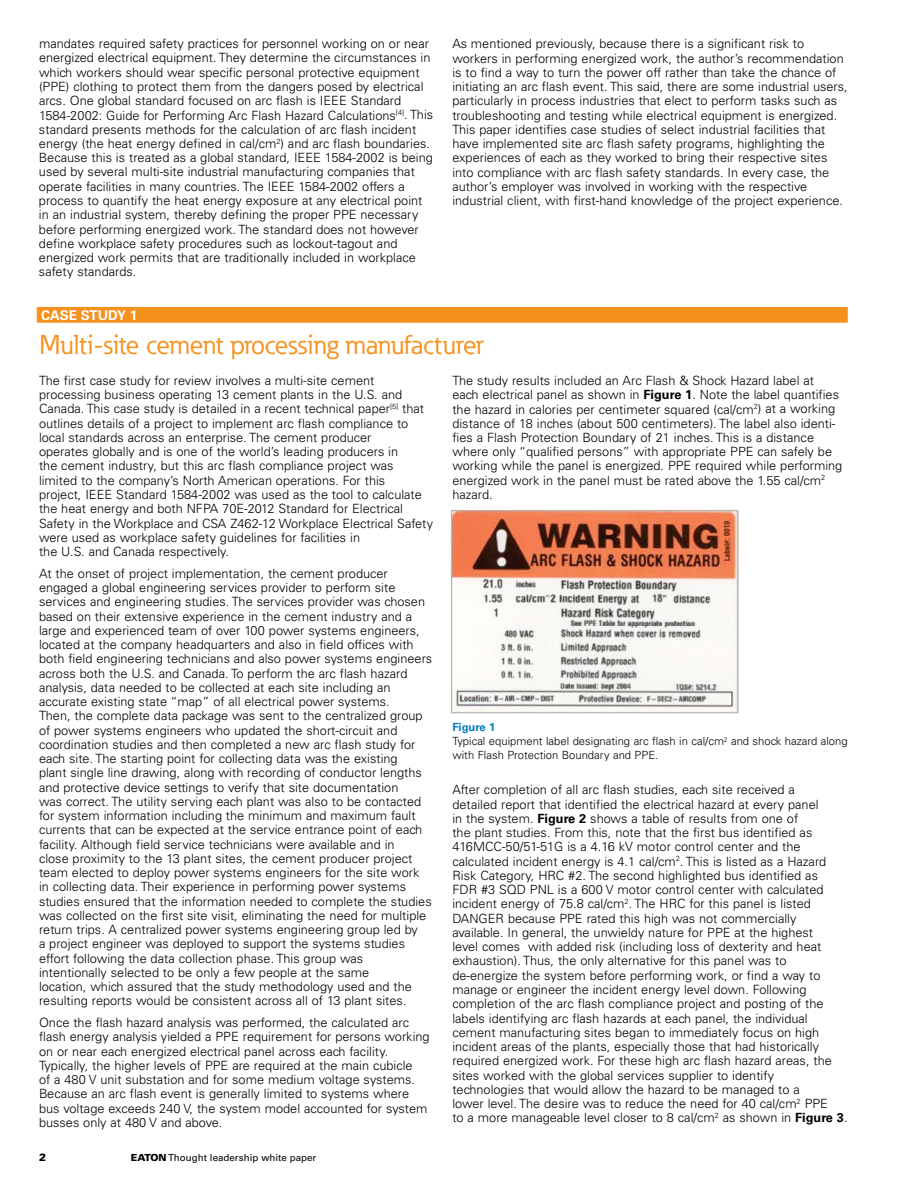
<style>
.page{position:relative;width:918px;height:1188px;background:#fff}
.page>*{position:absolute;margin:0;border:0;box-sizing:border-box;transform-origin:0 0}
.t1{font:27px "Eaton";letter-spacing:-.01em;color:#f7911d}
.t2{font:700 13.5px "Univers LT Std";color:#fff}
.t3{font:300 12.75px/14.2px "Univers LT Std";color:#000}
.t4{font:300 11.25px/13.8px "Univers LT Std";color:#000}
.t5{font:900 10.5px "Univers LT Std";color:#000}
.t6{font:9.75px "Univers LT Std";color:#000}
.s1{font-weight:700}
.s2{font-weight:700;color:#007ac2}
.s3{font-weight:900}
</style>
<div class="page">
<div style="left:37px;top:307px;width:811px;height:16px;background:#f7911d"></div>
<img style="left:450px;top:509px;width:289px;height:204px">
<p class="t3" style="left:39px;top:37px;width:396px">mandates required safety practices for personnel working on or near energized electrical equipment. They determine the circumstances in which workers should wear specific personal protective equipment (PPE) clothing to protect them from the dangers posed by electrical arcs. One global standard focused on arc flash is IEEE Standard 1584-2002: Guide for Performing Arc Flash Hazard Calculations<sup>[4]</sup>. This standard presents methods for the calculation of arc flash incident energy (the heat energy defined in cal/cm<sup>2</sup>) and arc flash boundaries.<br>Because this is treated as a global standard, IEEE 1584-2002 is being used by several multi-site industrial manufacturing companies that operate facilities in many countries. The IEEE 1584-2002 offers a process to quantify the heat energy exposure at any electrical point in an industrial system, thereby defining the proper PPE necessary before performing energized work. The standard does not however define workplace safety procedures such as lockout-tagout and energized work permits that are traditionally included in workplace safety standards.</p>
<p class="t3" style="left:452px;top:37px;width:397px">As mentioned previously, because there is a significant risk to workers in performing energized work, the author’s recommendation is to find a way to turn the power off rather than take the chance of initiating an arc flash event. This said, there are some industrial users, particularly in process industries that elect to perform tasks such as troubleshooting and testing while electrical equipment is energized.<br>This paper identifies case studies of select industrial facilities that have implemented site arc flash safety programs, highlighting the experiences of each as they worked to bring their respective sites into compliance with arc flash safety standards. In every case, the author’s employer was involved in working with the respective industrial client, with first-hand knowledge of the project experience.</p>
<p class="t2" style="left:41px;top:307px;width:98px">CASE STUDY 1</p>
<h1 class="t1" style="left:39px;top:328px;width:446px">Multi-site cement processing manufacturer</h1>
<p class="t3" style="left:39px;top:373px;width:396px">The first case study for review involves a multi-site cement processing business operating 13 cement plants in the U.S. and Canada. This case study is detailed in a recent technical paper<sup>[5]</sup> that outlines details of a project to implement arc flash compliance to local standards across an enterprise. The cement producer<br>operates globally and is one of the world’s leading producers in<br>the cement industry, but this arc flash compliance project was limited to the company’s North American operations. For this<br>project, IEEE Standard 1584-2002 was used as the tool to calculate the heat energy and both NFPA 70E-2012 Standard for Electrical Safety in the Workplace and CSA Z462-12 Workplace Electrical Safety were used as workplace safety guidelines for facilities in<br>the U.S. and Canada respectively.</p>
<p class="t3" style="left:39px;top:566px;width:395px">At the onset of project implementation, the cement producer engaged a global engineering services provider to perform site services and engineering studies. The services provider was chosen based on their extensive experience in the cement industry and a large and experienced team of over 100 power systems engineers, located at the company headquarters and also in field offices with both field engineering technicians and also power systems engineers across both the U.S. and Canada. To perform the arc flash hazard analysis, data needed to be collected at each site including an accurate existing state “map” of all electrical power systems.<br>Then, the complete data package was sent to the centralized group of power systems engineers who updated the short-circuit and coordination studies and then completed a new arc flash study for each site. The starting point for collecting data was the existing<br>plant single line drawing, along with recording of conductor lengths and protective device settings to verify that site documentation<br>was correct. The utility serving each plant was also to be contacted for system information including the minimum and maximum fault currents that can be expected at the service entrance point of each facility. Although field service technicians were available and in<br>close proximity to the 13 plant sites, the cement producer project team elected to deploy power systems engineers for the site work in collecting data. Their experience in performing power systems studies ensured that the information needed to complete the studies was collected on the first site visit, eliminating the need for multiple return trips. A centralized power systems engineering group led by<br>a project engineer was deployed to support the systems studies effort following the data collection phase. This group was intentionally selected to be only a few people at the same<br>location, which assured that the study methodology used and the resulting reports would be consistent across all of 13 plant sites.</p>
<p class="t3" style="left:39px;top:1016px;width:392px">Once the flash hazard analysis was performed, the calculated arc flash energy analysis yielded a PPE requirement for persons working on or near each energized electrical panel across each facility.<br>Typically, the higher levels of PPE are required at the main cubicle<br>of a 480 V unit substation and for some medium voltage systems.<br>Because an arc flash event is generally limited to systems where bus voltage exceeds 240 V, the system model accounted for system busses only at 480 V and above.</p>
<p class="t3" style="left:452px;top:374px;width:392px">The study results included an Arc Flash &amp; Shock Hazard label at each electrical panel as shown in <span class="s1">Figure 1</span>. Note the label quantifies the hazard in calories per centimeter squared (cal/cm<sup>2</sup>) at a working distance of 18 inches (about 500 centimeters). The label also identi&shy;fies a Flash Protection Boundary of 21 inches. This is a distance where only “qualified persons” with appropriate PPE can safely be working while the panel is energized. PPE required while performing energized work in the panel must be rated above the 1.55 cal/cm<sup>2 </sup>hazard.</p>
<p class="t4" style="left:452px;top:721px;width:397px"><span class="s2">Figure 1<br></span>Typical equipment label designating arc flash in cal/cm<sup>2</sup> and shock hazard along with Flash Protection Boundary and PPE.</p>
<p class="t3" style="left:452px;top:783px;width:397px">After completion of all arc flash studies, each site received a<br>detailed report that identified the electrical hazard at every panel<br>in the system. <span class="s1">Figure 2</span> shows a table of results from one of<br>the plant studies. From this, note that the first bus identified as 416MCC-50/51-51G is a 4.16 kV motor control center and the calculated incident energy is 4.1 cal/cm<sup>2</sup>. This is listed as a Hazard Risk Category, HRC #2. The second highlighted bus identified as<br>FDR #3 SQD PNL is a 600 V motor control center with calculated incident energy of 75.8 cal/cm<sup>2</sup>. The HRC for this panel is listed DANGER because PPE rated this high was not commercially available. In general, the unwieldy nature for PPE at the highest<br>level comes with added risk (including loss of dexterity and heat exhaustion). Thus, the only alternative for this panel was to de-energize the system before performing work, or find a way to manage or engineer the incident energy level down. Following completion of the arc flash compliance project and posting of the labels identifying arc flash hazards at each panel, the individual cement manufacturing sites began to immediately focus on high incident areas of the plants, especially those that had historically required energized work. For these high arc flash hazard areas, the sites worked with the global services supplier to identify technologies that would allow the hazard to be managed to a<br>lower level. The desire was to reduce the need for 40 cal/cm<sup>2</sup> PPE<br>to a more manageable level closer to 8 cal/cm<sup>2</sup> as shown in <span class="s1">Figure 3</span>.</p>
<p class="t5" style="left:39px;top:1151px;width:9px">2</p>
<p class="t6" style="left:131px;top:1152px;width:187px"><span class="s3">EATON</span> Thought leadership white paper</p>
</div>
